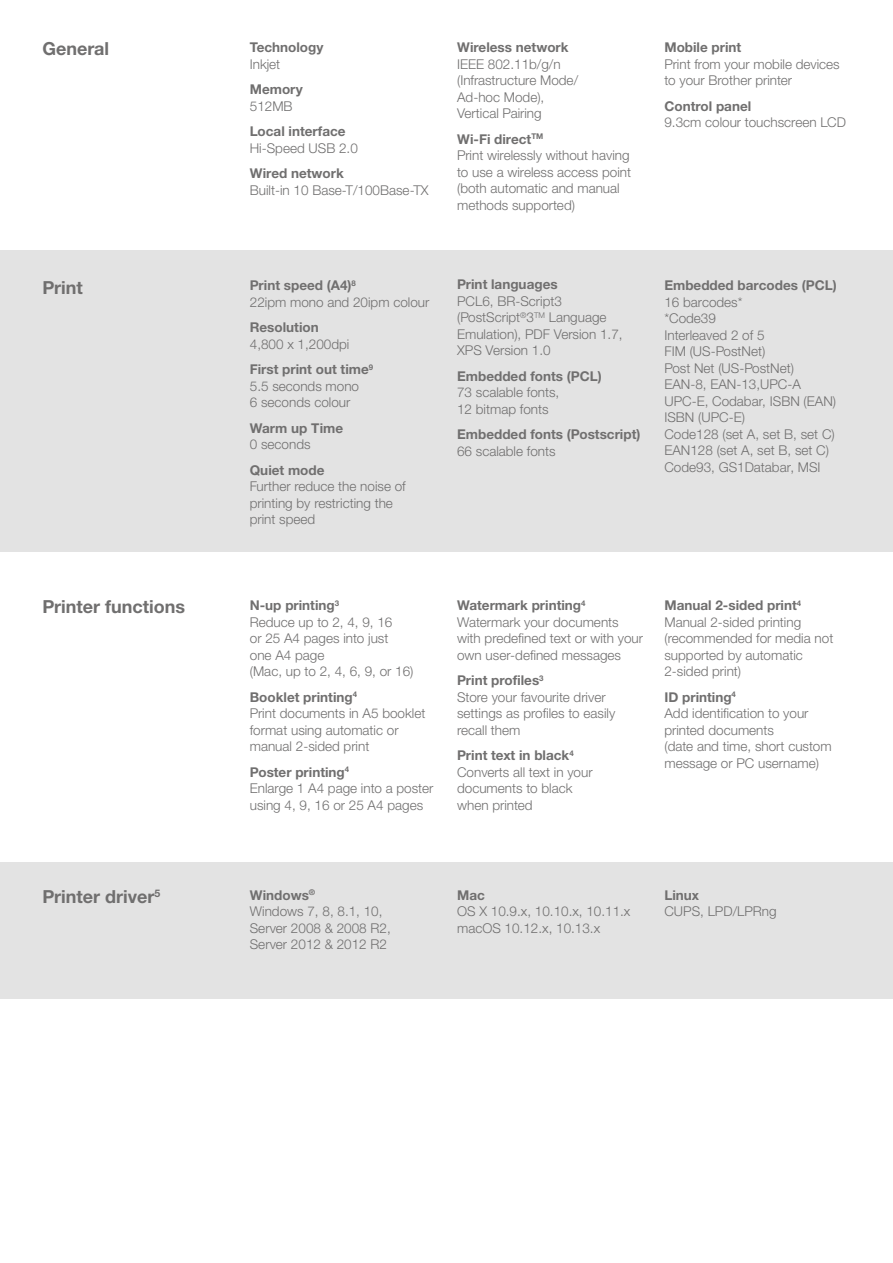
<style>
.page{position:relative;width:893px;height:1263px;background:#fff}
.page>*{position:absolute;margin:0;border:0;box-sizing:border-box;transform-origin:0 0}
.t1{font:700 18px "Helvetica Neue LTW1 G";color:#706f6f}
.t2{font:300 13.5px/16.5px "Helvetica Neue LTW1 G";color:#706f6f}
.t3{font:700 13.5px/25.5px "Helvetica Neue LTW1 G";color:#706f6f}
.s1{font-weight:700}
.s2{font-weight:300}
</style>
<div class="page">
<div style="left:0;top:251px;width:893px;height:301px;background:#e3e3e3"></div>
<div style="left:0;top:862px;width:893px;height:136px;background:#e3e3e3"></div>
<h1 class="t1" style="left:43px;top:38px;width:68px">General</h1>
<p class="t3" style="left:250px;top:35px;width:75px">Technology</p>
<p class="t2" style="left:250px;top:56px;width:32px">Inkjet</p>
<p class="t3" style="left:250px;top:77px;width:54px">Memory</p>
<p class="t2" style="left:250px;top:98px;width:44px">512MB</p>
<p class="t3" style="left:250px;top:119px;width:97px">Local interface</p>
<p class="t2" style="left:250px;top:140px;width:110px">Hi-Speed USB 2.0</p>
<p class="t3" style="left:250px;top:161px;width:96px">Wired network</p>
<p class="t2" style="left:250px;top:182px;width:180px">Built-in 10 Base-T/100Base-TX</p>
<h1 class="t1" style="left:43px;top:276px;width:42px">Print</h1>
<p class="t2" style="left:250px;top:277px;width:181px"><span class="s1">Print speed (A4)</span><sup>8<br></sup>22ipm mono and 20ipm colour</p>
<p class="t3" style="left:250px;top:315px;width:70px">Resolution</p>
<p class="t3" style="left:250px;top:331px;width:125px"><span class="s2">4,800 x 1,200dpi<br></span>First print out time<sup>9</sup></p>
<p class="t2" style="left:250px;top:378px;width:111px">5.5 seconds mono<br>6 seconds colour</p>
<p class="t3" style="left:250px;top:415px;width:95px">Warm up Time</p>
<p class="t2" style="left:250px;top:436px;width:62px">0 seconds</p>
<p class="t3" style="left:250px;top:457px;width:76px">Quiet mode</p>
<p class="t2" style="left:250px;top:478px;width:157px">Further reduce the noise of printing by restricting the print speed</p>
<p class="t3" style="left:457px;top:35px;width:113px">Wireless network</p>
<p class="t2" style="left:457px;top:56px;width:123px">IEEE 802.11b/g/n (Infrastructure Mode/<br>Ad-hoc Mode),<br>Vertical Pairing</p>
<p class="t2" style="left:457px;top:131px;width:175px"><span class="s1">Wi-Fi direct</span><sup>TM<br></sup>Print wirelessly without having to use a wireless access point (both automatic and manual methods supported)</p>
<p class="t3" style="left:664px;top:34px;width:78px">Mobile print</p>
<p class="t2" style="left:664px;top:56px;width:177px">Print from your mobile devices to your Brother printer</p>
<p class="t3" style="left:664px;top:93px;width:88px">Control panel</p>
<p class="t2" style="left:664px;top:114px;width:183px">9.3cm colour touchscreen LCD</p>
<p class="t3" style="left:457px;top:272px;width:102px">Print languages</p>
<p class="t2" style="left:457px;top:293px;width:167px">PCL6, BR-Script3 (PostScript<sup>®</sup>3<sup>TM</sup> Language<br>Emulation), PDF Version 1.7,<br>XPS Version 1.0</p>
<p class="t3" style="left:457px;top:363px;width:146px">Embedded fonts (PCL)</p>
<p class="t2" style="left:457px;top:384px;width:104px">73 scalable fonts,<br>12 bitmap fonts</p>
<p class="t3" style="left:457px;top:422px;width:185px">Embedded fonts (Postscript)</p>
<p class="t2" style="left:457px;top:443px;width:100px">66 scalable fonts</p>
<p class="t3" style="left:664px;top:273px;width:174px">Embedded barcodes (PCL)</p>
<p class="t2" style="left:664px;top:294px;width:173px">16 barcodes*<br>*Code39<br>Interleaved 2 of 5<br>FIM (US-PostNet)<br>Post Net (US-PostNet)<br>EAN-8, EAN-13,UPC-A<br>UPC-E, Codabar, ISBN (EAN)<br>ISBN (UPC-E)<br>Code128 (set A, set B, set C)<br>EAN128 (set A, set B, set C)<br>Code93, GS1Databar, MSI</p>
<h1 class="t1" style="left:43px;top:596px;width:144px">Printer functions</h1>
<p class="t2" style="left:250px;top:597px;width:165px"><span class="s1">N-up printing</span><sup>3<br></sup>Reduce up to 2, 4, 9, 16<br>or 25 A4 pages into just one A4 page<br>(Mac, up to 2, 4, 6, 9, or 16)</p>
<p class="t2" style="left:250px;top:688px;width:177px"><span class="s1">Booklet printing</span><sup>4<br></sup>Print documents in A5 booklet format using automatic or manual 2-sided print</p>
<p class="t2" style="left:250px;top:763px;width:185px"><span class="s1">Poster printing</span><sup>4<br></sup>Enlarge 1 A4 page into a poster using 4, 9, 16 or 25 A4 pages</p>
<p class="t2" style="left:457px;top:597px;width:188px"><span class="s1">Watermark printing</span><sup>4<br></sup>Watermark your documents with predefined text or with your own user-defined messages</p>
<p class="t2" style="left:457px;top:672px;width:160px"><span class="s1">Print profiles</span><sup>3<br></sup>Store your favourite driver settings as profiles to easily recall them</p>
<p class="t2" style="left:457px;top:747px;width:137px"><span class="s1">Print text in black</span><sup>4<br></sup>Converts all text in your documents to black when printed</p>
<p class="t2" style="left:664px;top:597px;width:170px"><span class="s1">Manual 2-sided print</span><sup>4<br></sup>Manual 2-sided printing (recommended for media not supported by automatic<br>2-sided print)</p>
<p class="t2" style="left:664px;top:688px;width:169px"><span class="s1">ID printing</span><sup>4<br></sup>Add identification to your printed documents<br>(date and time, short custom message or PC username)</p>
<h1 class="t1" style="left:43px;top:885px;width:119px">Printer driver<sup>5</sup></h1>
<p class="t2" style="left:250px;top:887px;width:142px"><span class="s1">Windows</span><sup>®<br></sup>Windows 7, 8, 8.1, 10,<br>Server 2008 &amp; 2008 R2,<br>Server 2012 &amp; 2012 R2</p>
<p class="t3" style="left:457px;top:882px;width:29px">Mac</p>
<p class="t2" style="left:457px;top:903px;width:175px">OS X 10.9.x, 10.10.x, 10.11.x macOS 10.12.x, 10.13.x</p>
<p class="t3" style="left:664px;top:882px;width:36px">Linux</p>
<p class="t2" style="left:664px;top:903px;width:114px">CUPS, LPD/LPRng</p>
</div>
